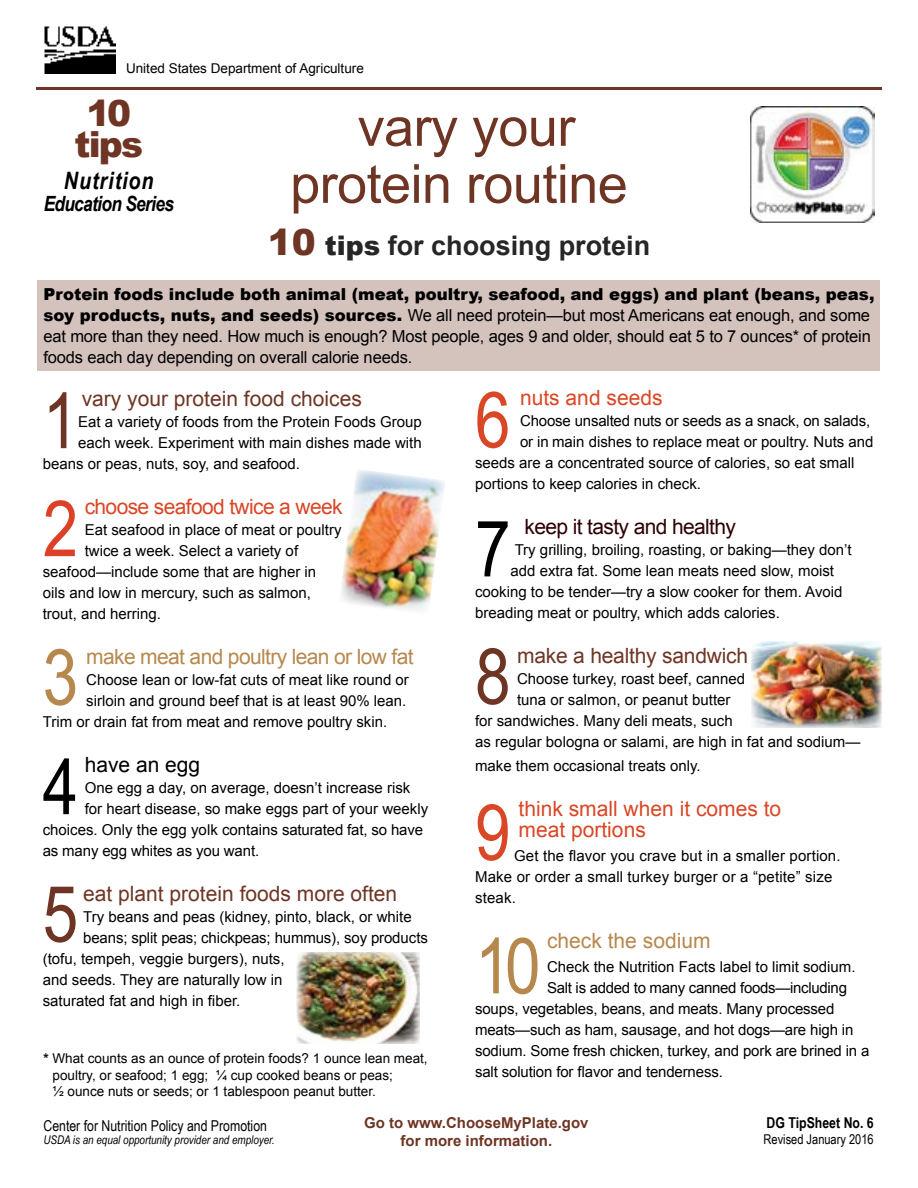
<style>
.page{position:relative;width:918px;height:1188px;background:#fff}
.page>*{position:absolute;margin:0;border:0;box-sizing:border-box;transform-origin:0 0}
.t1{font:77.85px "Arial Narrow";color:#b7884e}
.t2{font:77.85px "Arial Narrow";color:#6f3524}
.t3{font:77.85px "Arial Narrow";color:#000}
.t4{font:77.85px "Arial Narrow";color:#da4726}
.t5{font:77.85px "Arial Narrow";color:#dc4128}
.t6{font:77.85px "Arial Narrow";color:#6e3524}
.t7{font:54px/57px "Arial";letter-spacing:-.01em;color:#6f3524;text-align:center}
.t8{font:900 36px/31.5px "Arial";letter-spacing:-.05em;color:#6f3524;text-align:center}
.t9{font:700 27px "Arial";color:#262626}
.t10{font:italic 700 24px "Arial Narrow";letter-spacing:.04em;color:#000}
.t11{font:21px "Arial";color:#6f3524}
.t12{font:21px/21px "Arial";color:#da4726}
.t13{font:21px "Arial";letter-spacing:-.03em;color:#b7884e}
.t14{font:21px "Arial";letter-spacing:-.03em;color:#da4726}
.t15{font:21px "Arial";letter-spacing:-.03em;color:#2d0006}
.t16{font:21px "Arial";letter-spacing:-.01em;color:#6e3524}
.t17{font:italic 700 21px "Arial Narrow";letter-spacing:-.03em;color:#000}
.t18{font:21px "Arial";color:#b7884e}
.t19{font:21px "Arial";color:#000}
.t20{font:16.5px/21px "Arial";letter-spacing:-.01em;color:#000}
.t21{font:15px/21px "Arial";color:#000}
.t22{font:700 15px/18px "Arial";color:#6f3524;text-align:center}
.t23{font:15px "Arial";letter-spacing:-.02em;color:#000}
.t24{font:15px "Arial Narrow";color:#000}
.t25{font:700 15px "Arial Narrow";color:#000}
.t26{font:13.5px/16.5px "Arial";color:#000}
.t27{font:13.5px "Arial Narrow";color:#000}
.t28{font:italic 12px "Arial Narrow";color:#000}
.s1{font-weight:900;font-size:36px;color:#6f3524}
.s2{font-weight:900}
.s3{font-weight:700}
</style>
<div class="page">
<img style="left:341px;top:470px;width:104px;height:140px">
<img style="left:297px;top:952px;width:123px;height:92px">
<div style="left:38px;top:280px;width:842px;height:91px;background:#d4c2bd"></div>
<hr style="left:36px;top:87px;width:846px;height:3px;background:#6f3524">
<img style="left:751px;top:641px;width:130px;height:87px">
<img style="left:44px;top:26px;width:71px;height:47px">
<img style="left:750px;top:106px;width:125px;height:117px">
<p class="t26" style="left:126px;top:60px;width:239px">United States Department of Agriculture</p>
<h3 class="t8" style="left:75px;top:96px;width:70px">10 tips</h3>
<h3 class="t10" style="left:64px;top:162px;width:91px">Nutrition</h3>
<h3 class="t17" style="left:44px;top:188px;width:132px">Education Series</h3>
<h2 class="t7" style="left:290px;top:99px;width:339px">vary your protein routine</h2>
<h3 class="t9" style="left:268px;top:228px;width:384px"><span class="s1">10</span> <span class="s2">tips</span> for choosing protein</h3>
<p class="t20" style="left:44px;top:284px;width:833px"><span class="s2">Protein foods include both animal (meat, poultry, seafood, and eggs) and plant (beans, peas, soy products, nuts, and seeds) sources.</span> We all need protein—but most Americans eat enough, and some eat more than they need. How much is enough? Most people, ages 9 and older, should eat 5 to 7 ounces* of protein foods each day depending on overall calorie needs.</p>
<h1 class="t4" style="left:475px;top:363px;width:37px">6</h1>
<h3 class="t12" style="left:520px;top:388px;width:144px">nuts and seeds</h3>
<h1 class="t2" style="left:43px;top:364px;width:37px">1</h1>
<h3 class="t11" style="left:82px;top:385px;width:282px">vary your protein food choices</h3>
<p class="t21" style="left:520px;top:411px;width:352px">Choose unsalted nuts or seeds as a snack, on salads,</p>
<p class="t21" style="left:520px;top:432px;width:355px">or in main dishes to replace meat or poultry. Nuts and</p>
<p class="t21" style="left:475px;top:453px;width:381px">seeds are a concentrated source of calories, so eat small</p>
<p class="t21" style="left:475px;top:474px;width:227px">portions to keep calories in check.</p>
<h1 class="t3" style="left:475px;top:492px;width:37px">7</h1>
<h3 class="t15" style="left:525px;top:513px;width:213px">keep it tasty and healthy</h3>
<p class="t21" style="left:78px;top:412px;width:345px">Eat a variety of foods from the Protein Foods Group</p>
<p class="t21" style="left:78px;top:433px;width:345px">each week. Experiment with main dishes made with</p>
<p class="t21" style="left:43px;top:454px;width:259px">beans or peas, nuts, soy, and seafood.</p>
<h1 class="t5" style="left:43px;top:472px;width:37px">2</h1>
<h3 class="t14" style="left:85px;top:493px;width:259px">choose seafood twice a week</h3>
<p class="t21" style="left:85px;top:520px;width:258px">Eat seafood in place of meat or poultry</p>
<p class="t21" style="left:85px;top:541px;width:215px">twice a week. Select a variety of</p>
<p class="t21" style="left:43px;top:562px;width:275px">seafood—include some that are higher in</p>
<p class="t21" style="left:43px;top:583px;width:270px">oils and low in mercury, such as salmon,</p>
<p class="t21" style="left:43px;top:604px;width:120px">trout, and herring.</p>
<h1 class="t1" style="left:43px;top:620px;width:37px">3</h1>
<h3 class="t13" style="left:86px;top:643px;width:329px">make meat and poultry lean or low fat</h3>
<p class="t21" style="left:515px;top:540px;width:339px">Try grilling, broiling, roasting, or baking—they don’t</p>
<p class="t21" style="left:511px;top:561px;width:325px">add extra fat. Some lean meats need slow, moist</p>
<p class="t21" style="left:475px;top:582px;width:369px">cooking to be tender—try a slow cooker for them. Avoid</p>
<p class="t21" style="left:475px;top:603px;width:306px">breading meat or poultry, which adds calories.</p>
<h1 class="t6" style="left:475px;top:619px;width:37px">8</h1>
<h3 class="t16" style="left:517px;top:642px;width:233px">make a healthy sandwich</h3>
<p class="t21" style="left:517px;top:669px;width:230px">Choose turkey, roast beef, canned</p>
<p class="t21" style="left:517px;top:690px;width:215px">tuna or salmon, or peanut butter</p>
<p class="t21" style="left:475px;top:711px;width:259px">for sandwiches. Many deli meats, such</p>
<p class="t21" style="left:475px;top:732px;width:387px">as regular bologna or salami, are high in fat and sodium—</p>
<p class="t21" style="left:475px;top:756px;width:227px">make them occasional treats only.</p>
<h1 class="t4" style="left:475px;top:775px;width:37px">9</h1>
<h3 class="t12" style="left:519px;top:799px;width:264px">think small when it comes to meat portions</h3>
<p class="t21" style="left:86px;top:670px;width:324px">Choose lean or low-fat cuts of meat like round or</p>
<p class="t21" style="left:86px;top:691px;width:322px">sirloin and ground beef that is at least 90% lean.</p>
<p class="t21" style="left:43px;top:712px;width:346px">Trim or drain fat from meat and remove poultry skin.</p>
<h1 class="t3" style="left:43px;top:730px;width:37px">4</h1>
<h3 class="t19" style="left:85px;top:751px;width:117px">have an egg</h3>
<p class="t21" style="left:85px;top:778px;width:327px">One egg a day, on average, doesn’t increase risk</p>
<p class="t21" style="left:85px;top:799px;width:345px">for heart disease, so make eggs part of your weekly</p>
<p class="t21" style="left:43px;top:820px;width:382px">choices. Only the egg yolk contains saturated fat, so have</p>
<p class="t21" style="left:43px;top:841px;width:218px">as many egg whites as you want.</p>
<h1 class="t2" style="left:43px;top:857px;width:37px">5</h1>
<h3 class="t11" style="left:83px;top:880px;width:316px">eat plant protein foods more often</h3>
<p class="t21" style="left:475px;top:846px;width:367px;text-indent:39px">Get the flavor you crave but in a smaller portion.<br>Make or order a small turkey burger or a “petite” size steak.</p>
<h1 class="t1" style="left:475px;top:909px;width:67px">10</h1>
<h3 class="t18" style="left:547px;top:927px;width:165px">check the sodium</h3>
<p class="t21" style="left:83px;top:907px;width:330px">Try beans and peas (kidney, pinto, black, or white</p>
<p class="t21" style="left:83px;top:928px;width:346px">beans; split peas; chickpeas; hummus), soy products</p>
<p class="t21" style="left:43px;top:949px;width:243px">(tofu, tempeh, veggie burgers), nuts,</p>
<p class="t21" style="left:43px;top:970px;width:241px">and seeds. They are naturally low in</p>
<p class="t21" style="left:43px;top:991px;width:199px">saturated fat and high in fiber.</p>
<p class="t21" style="left:547px;top:957px;width:310px">Check the Nutrition Facts label to limit sodium.</p>
<p class="t23" style="left:547px;top:978px;width:302px">Salt is added to many canned foods—including</p>
<p class="t21" style="left:475px;top:999px;width:361px">soups, vegetables, beans, and meats. Many processed</p>
<p class="t21" style="left:475px;top:1020px;width:380px">meats—such as ham, sausage, and hot dogs—are high in</p>
<p class="t21" style="left:475px;top:1041px;width:396px">sodium. Some fresh chicken, turkey, and pork are brined in a</p>
<p class="t21" style="left:475px;top:1062px;width:249px">salt solution for flavor and tenderness.</p>
<p class="t25" style="left:767px;top:1111px;width:109px">DG TipSheet No. 6</p>
<p class="t27" style="left:764px;top:1129px;width:112px">Revised January 2016</p>
<p class="t26" style="left:53px;top:1050px;width:377px;text-indent:-9px"><span class="s3">*</span> What counts as an ounce of protein foods? 1 ounce lean meat, poultry, or seafood; 1 egg; ¼ cup cooked beans or peas;<br>½ ounce nuts or seeds; or 1 tablespoon peanut butter.</p>
<p class="t22" style="left:364px;top:1114px;width:226px">Go to www.ChooseMyPlate.gov for more information.</p>
<p class="t24" style="left:44px;top:1114px;width:225px">Center for Nutrition Policy and Promotion</p>
<p class="t28" style="left:44px;top:1131px;width:233px">USDA is an equal opportunity provider and employer.</p>
</div>
